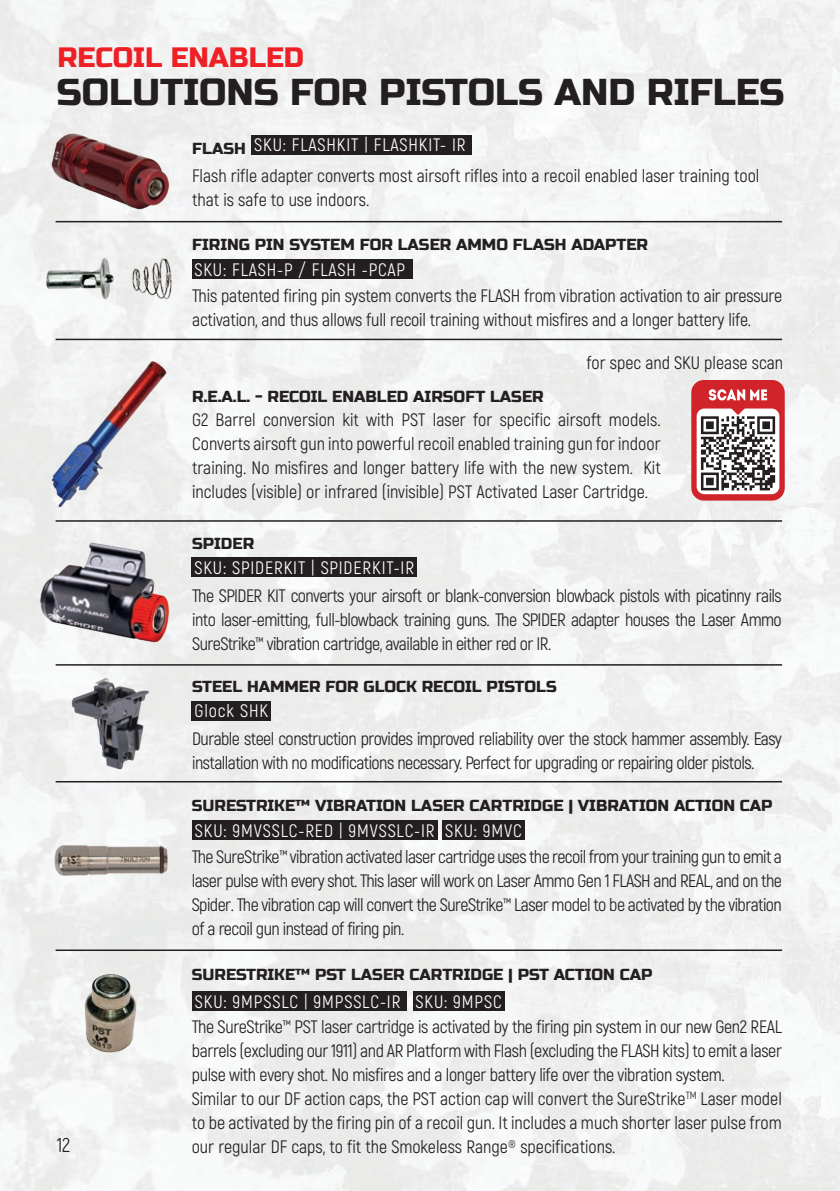
<style>
.page{position:relative;width:840px;height:1191px;background:#fff}
.page>*{position:absolute;margin:0;border:0;box-sizing:border-box;transform-origin:0 0}
.t1{font:37.4px "Russo One";color:#231f20}
.t2{font:28px "Russo One";color:#ee2026}
.t3{font:20px "Akrobat";color:#231f20}
.t4{font:18px/24px "Akrobat";letter-spacing:-.02em;color:#231f20;text-align:justify}
.t5{font:18px "Akrobat";letter-spacing:.05em;color:#fff}
.t6{font:18px/24px "Akrobat";color:#231f20}
.t7{font:16px "Russo One";color:#231f20}
</style>
<div class="page">
<img style="left:0;top:0;width:839px;height:1191px">
<div style="left:192px;top:558px;width:224px;height:19px;background:#231f20"></div>
<div style="left:192px;top:701px;width:79px;height:19px;background:#231f20"></div>
<div style="left:192px;top:820px;width:245px;height:19px;background:#231f20"></div>
<div style="left:192px;top:992px;width:215px;height:19px;background:#231f20"></div>
<div style="left:412px;top:992px;width:92px;height:19px;background:#231f20"></div>
<div style="left:442px;top:820px;width:82px;height:19px;background:#231f20"></div>
<div style="left:251px;top:135px;width:221px;height:19px;background:#231f20"></div>
<div style="left:192px;top:259px;width:220px;height:19px;background:#231f20"></div>
<img style="left:34px;top:537px;width:151px;height:113px">
<img style="left:41px;top:129px;width:137px;height:91px">
<img style="left:42px;top:253px;width:135px;height:51px">
<hr style="left:56px;top:221px;width:725px;height:1px;background:#231f20">
<hr style="left:56px;top:339px;width:725px;height:1px;background:#231f20">
<hr style="left:56px;top:520px;width:725px;height:2px;background:#231f20">
<hr style="left:56px;top:664px;width:725px;height:1px;background:#231f20">
<hr style="left:56px;top:781px;width:725px;height:1px;background:#231f20">
<hr style="left:56px;top:949px;width:725px;height:2px;background:#231f20">
<img style="left:9px;top:911px;width:200px;height:199px">
<div style="left:691px;top:380px;width:93px;height:120px;background:#d1232a;border-radius:13px"></div>
<svg style="left:708px;top:389px;width:58px;height:11px"></svg>
<svg style="left:696px;top:408px;width:83px;height:86px"></svg>
<img style="left:69px;top:675px;width:81px;height:96px">
<svg style="left:700px;top:408px;width:74px;height:82px;background:#999595"></svg>
<img style="left:34px;top:320px;width:143px;height:267px">
<img style="left:34px;top:824px;width:151px;height:71px">
<h2 class="t2" style="left:57px;top:41px;width:248px">RECOIL ENABLED</h2>
<h1 class="t1" style="left:57px;top:70px;width:729px">SOLUTIONS FOR PISTOLS AND RIFLES</h1>
<p class="t5" style="left:254px;top:134px;width:213px">SKU: FLASHKIT | FLASHKIT- IR</p>
<p class="t7" style="left:192px;top:139px;width:55px">FLASH</p>
<p class="t6" style="left:192px;top:164px;width:568px">Flash rifle adapter converts most airsoft rifles into a recoil enabled laser training tool that is safe to use indoors.</p>
<p class="t7" style="left:192px;top:235px;width:457px">FIRING PIN SYSTEM FOR LASER AMMO FLASH ADAPTER</p>
<p class="t4" style="left:192px;top:284px;width:591px">This patented firing pin system converts the FLASH from vibration activation to air pressure activation, and thus allows full recoil training without misfires and a longer battery life.</p>
<p class="t5" style="left:194px;top:258px;width:212px">SKU: FLASH-P / FLASH -PCAP</p>
<p class="t6" style="left:586px;top:350px;width:198px">for spec and SKU please scan</p>
<p class="t3" style="left:57px;top:1133px;width:15px">12</p>
<p class="t7" style="left:192px;top:387px;width:353px">R.E.A.L. - RECOIL ENABLED AIRSOFT LASER</p>
<p class="t4" style="left:192px;top:408px;width:470px">G2 Barrel conversion kit with PST laser for specific airsoft models.<br>Converts airsoft gun into powerful recoil enabled training gun for indoor training. No misfires and longer battery life with the new system. Kit includes (visible) or infrared (invisible) PST Activated Laser Cartridge.</p>
<p class="t7" style="left:192px;top:534px;width:63px">SPIDER</p>
<p class="t4" style="left:192px;top:583px;width:591px">The SPIDER KIT converts your airsoft or blank-conversion blowback pistols with picatinny rails into laser-emitting, full-blowback training guns. The SPIDER adapter houses the Laser Ammo SureStrike™ vibration cartridge, available in either red or IR.</p>
<p class="t7" style="left:192px;top:677px;width:366px">STEEL HAMMER FOR GLOCK RECOIL PISTOLS</p>
<p class="t4" style="left:192px;top:727px;width:591px">Durable steel construction provides improved reliability over the stock hammer assembly. Easy installation with no modifications necessary. Perfect for upgrading or repairing older pistols.</p>
<p class="t7" style="left:192px;top:796px;width:582px">SURESTRIKE™ VIBRATION LASER CARTRIDGE | VIBRATION ACTION CAP</p>
<p class="t4" style="left:192px;top:845px;width:591px">The SureStrike™ vibration activated laser cartridge uses the recoil from your training gun to emit a laser pulse with every shot. This laser will work on Laser Ammo Gen 1 FLASH and REAL, and on the Spider. The vibration cap will convert the SureStrike™ Laser model to be activated by the vibration of a recoil gun instead of firing pin.</p>
<p class="t7" style="left:192px;top:965px;width:462px">SURESTRIKE™ PST LASER CARTRIDGE | PST ACTION CAP</p>
<p class="t4" style="left:192px;top:1014px;width:591px;text-align:left">The SureStrike™ PST laser cartridge is activated by the firing pin system in our new Gen2 REAL barrels (excluding our 1911) and AR Platform with Flash (excluding the FLASH kits) to emit a laser pulse with every shot. No misfires and a longer battery life over the vibration system.<br>Similar to our DF action caps, the PST action cap will convert the SureStrike<sup>TM</sup> Laser model to be activated by the firing pin of a recoil gun. It includes a much shorter laser pulse from our regular DF caps, to fit the Smokeless Range® specifications.</p>
<p class="t5" style="left:194px;top:557px;width:221px">SKU: SPIDERKIT | SPIDERKIT-IR</p>
<p class="t5" style="left:194px;top:700px;width:75px">Glock SHK</p>
<p class="t5" style="left:195px;top:820px;width:241px">SKU: 9MVSSLC-RED | 9MVSSLC-IR</p>
<p class="t5" style="left:445px;top:820px;width:78px">SKU: 9MVC</p>
<p class="t5" style="left:195px;top:991px;width:308px">SKU: 9MPSSLC | 9MPSSLC-IR SKU: 9MPSC</p>
</div>
